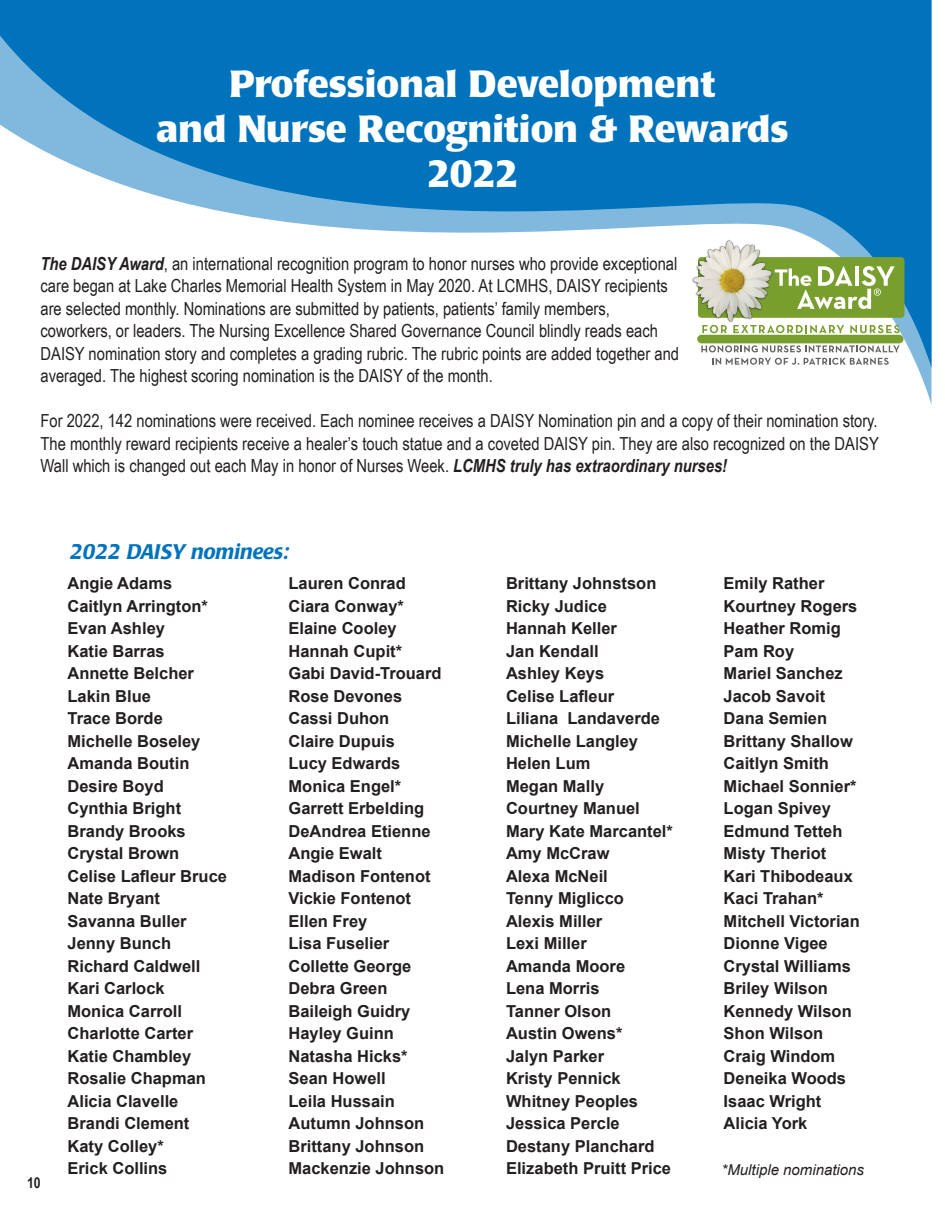
<style>
.page{position:relative;width:945px;height:1215px;background:#fff}
.page>*{position:absolute;margin:0;border:0;box-sizing:border-box;transform-origin:0 0}
.t1{font:700 37.5px "Poppl Laudatio";color:#fff}
.t2{font:italic 500 21px "Poppl Laudatio";color:#0073bc}
.t3{font:18px/22.5px "Arial Narrow";color:#231f20}
.t4{font:700 16.5px "Arial";color:#231f20}
.t5{font:italic 15px "Arial";color:#231f20}
.t6{font:700 15px "Arial Narrow";color:#231f20}
.s1{font-weight:700;font-style:italic}
</style>
<div class="page">
<svg style="left:0;top:0;width:932px;height:405px;fill:#0173bc"></svg>
<div style="left:701px;top:335px;width:198px;height:8px;background:#789e2e"></div>
<div style="left:698px;top:257px;width:206px;height:61px;background:#789e2e;border-radius:4px"></div>
<svg style="left:702px;top:325px;width:25px;height:8px"></svg>
<svg style="left:733px;top:325px;width:111px;height:8px"></svg>
<svg style="left:850px;top:325px;width:50px;height:8px"></svg>
<svg style="left:787px;top:266px;width:108px;height:43px"></svg>
<svg style="left:701px;top:345px;width:199px;height:7px"></svg>
<svg style="left:712px;top:358px;width:177px;height:7px"></svg>
<img style="left:683px;top:237px;width:104px;height:87px">
<p class="t1" style="left:229px;top:63px;width:488px">Professional Development</p>
<p class="t1" style="left:156px;top:108px;width:634px">and Nurse Recognition &amp; Rewards</p>
<p class="t1" style="left:427px;top:153px;width:92px">2022</p>
<p class="t3" style="left:40px;top:251px;width:640px"><span class="s1">The DAISY Award</span>, an international recognition program to honor nurses who provide exceptional care began at Lake Charles Memorial Health System in May 2020. At LCMHS, DAISY recipients are selected monthly. Nominations are submitted by patients, patients’ family members, coworkers, or leaders. The Nursing Excellence Shared Governance Council blindly reads each DAISY nomination story and completes a grading rubric. The rubric points are added together and averaged. The highest scoring nomination is the DAISY of the month.</p>
<p class="t3" style="left:40px;top:409px;width:840px;text-align:justify">For 2022, 142 nominations were received. Each nominee receives a DAISY Nomination pin and a copy of their nomination story.<br>The monthly reward recipients receive a healer’s touch statue and a coveted DAISY pin. They are also recognized on the DAISY Wall which is changed out each May in honor of Nurses Week. <span class="s1">LCMHS truly has extraordinary nurses!</span></p>
<p class="t6" style="left:27px;top:1172px;width:15px">10</p>
<p class="t2" style="left:70px;top:540px;width:220px">2022 DAISY nominees:</p>
<p class="t4" style="left:68px;top:572px;width:106px">Angie Adams</p>
<p class="t4" style="left:68px;top:595px;width:142px">Caitlyn Arrington*</p>
<p class="t4" style="left:68px;top:617px;width:99px">Evan Ashley</p>
<p class="t4" style="left:68px;top:640px;width:99px">Katie Barras</p>
<p class="t4" style="left:68px;top:662px;width:128px">Annette Belcher</p>
<p class="t4" style="left:68px;top:685px;width:85px">Lakin Blue</p>
<p class="t4" style="left:68px;top:707px;width:97px">Trace Borde</p>
<p class="t4" style="left:68px;top:730px;width:134px">Michelle Boseley</p>
<p class="t4" style="left:68px;top:752px;width:123px">Amanda Boutin</p>
<p class="t4" style="left:68px;top:775px;width:98px">Desire Boyd</p>
<p class="t4" style="left:68px;top:797px;width:115px">Cynthia Bright</p>
<p class="t4" style="left:68px;top:820px;width:120px">Brandy Brooks</p>
<p class="t4" style="left:68px;top:842px;width:113px">Crystal Brown</p>
<p class="t4" style="left:68px;top:865px;width:161px">Celise Lafleur Bruce</p>
<p class="t4" style="left:68px;top:887px;width:94px">Nate Bryant</p>
<p class="t4" style="left:68px;top:910px;width:121px">Savanna Buller</p>
<p class="t4" style="left:68px;top:932px;width:105px">Jenny Bunch</p>
<p class="t4" style="left:68px;top:955px;width:134px">Richard Caldwell</p>
<p class="t4" style="left:68px;top:977px;width:99px">Kari Carlock</p>
<p class="t4" style="left:68px;top:1000px;width:116px">Monica Carroll</p>
<p class="t4" style="left:68px;top:1022px;width:127px">Charlotte Carter</p>
<p class="t4" style="left:68px;top:1045px;width:125px">Katie Chambley</p>
<p class="t4" style="left:68px;top:1067px;width:140px">Rosalie Chapman</p>
<p class="t4" style="left:68px;top:1090px;width:112px">Alicia Clavelle</p>
<p class="t4" style="left:68px;top:1112px;width:123px">Brandi Clement</p>
<p class="t4" style="left:68px;top:1135px;width:98px">Katy Colley*</p>
<p class="t4" style="left:68px;top:1157px;width:101px">Erick Collins</p>
<p class="t4" style="left:289px;top:572px;width:119px">Lauren Conrad</p>
<p class="t4" style="left:289px;top:595px;width:117px">Ciara Conway*</p>
<p class="t4" style="left:289px;top:617px;width:110px">Elaine Cooley</p>
<p class="t4" style="left:289px;top:640px;width:115px">Hannah Cupit*</p>
<p class="t4" style="left:289px;top:662px;width:155px">Gabi David-Trouard</p>
<p class="t4" style="left:289px;top:685px;width:115px">Rose Devones</p>
<p class="t4" style="left:289px;top:707px;width:102px">Cassi Duhon</p>
<p class="t4" style="left:289px;top:730px;width:108px">Claire Dupuis</p>
<p class="t4" style="left:289px;top:752px;width:113px">Lucy Edwards</p>
<p class="t4" style="left:289px;top:775px;width:114px">Monica Engel*</p>
<p class="t4" style="left:289px;top:797px;width:137px">Garrett Erbelding</p>
<p class="t4" style="left:289px;top:820px;width:144px">DeAndrea Etienne</p>
<p class="t4" style="left:289px;top:842px;width:95px">Angie Ewalt</p>
<p class="t4" style="left:289px;top:865px;width:144px">Madison Fontenot</p>
<p class="t4" style="left:289px;top:887px;width:124px">Vickie Fontenot</p>
<p class="t4" style="left:289px;top:910px;width:80px">Ellen Frey</p>
<p class="t4" style="left:289px;top:932px;width:102px">Lisa Fuselier</p>
<p class="t4" style="left:289px;top:955px;width:124px">Collette George</p>
<p class="t4" style="left:289px;top:977px;width:101px">Debra Green</p>
<p class="t4" style="left:289px;top:1000px;width:123px">Baileigh Guidry</p>
<p class="t4" style="left:289px;top:1022px;width:107px">Hayley Guinn</p>
<p class="t4" style="left:289px;top:1045px;width:121px">Natasha Hicks*</p>
<p class="t4" style="left:289px;top:1067px;width:99px">Sean Howell</p>
<p class="t4" style="left:289px;top:1090px;width:108px">Leila Hussain</p>
<p class="t4" style="left:289px;top:1112px;width:137px">Autumn Johnson</p>
<p class="t4" style="left:289px;top:1135px;width:137px">Brittany Johnson</p>
<p class="t4" style="left:289px;top:1157px;width:157px">Mackenzie Johnson</p>
<p class="t4" style="left:506px;top:572px;width:152px">Brittany Johnstson</p>
<p class="t4" style="left:506px;top:595px;width:102px">Ricky Judice</p>
<p class="t4" style="left:506px;top:617px;width:112px">Hannah Keller</p>
<p class="t4" style="left:506px;top:640px;width:94px">Jan Kendall</p>
<p class="t4" style="left:506px;top:662px;width:100px">Ashley Keys</p>
<p class="t4" style="left:506px;top:685px;width:110px">Celise Lafleur</p>
<p class="t4" style="left:506px;top:707px;width:156px">Liliana Landaverde</p>
<p class="t4" style="left:506px;top:730px;width:134px">Michelle Langley</p>
<p class="t4" style="left:506px;top:752px;width:86px">Helen Lum</p>
<p class="t4" style="left:506px;top:775px;width:100px">Megan Mally</p>
<p class="t4" style="left:506px;top:797px;width:135px">Courtney Manuel</p>
<p class="t4" style="left:506px;top:820px;width:168px">Mary Kate Marcantel*</p>
<p class="t4" style="left:506px;top:842px;width:105px">Amy McCraw</p>
<p class="t4" style="left:506px;top:865px;width:103px">Alexa McNeil</p>
<p class="t4" style="left:506px;top:887px;width:119px">Tenny Miglicco</p>
<p class="t4" style="left:506px;top:910px;width:98px">Alexis Miller</p>
<p class="t4" style="left:506px;top:932px;width:82px">Lexi Miller</p>
<p class="t4" style="left:506px;top:955px;width:121px">Amanda Moore</p>
<p class="t4" style="left:506px;top:977px;width:95px">Lena Morris</p>
<p class="t4" style="left:506px;top:1000px;width:107px">Tanner Olson</p>
<p class="t4" style="left:506px;top:1022px;width:118px">Austin Owens*</p>
<p class="t4" style="left:506px;top:1045px;width:100px">Jalyn Parker</p>
<p class="t4" style="left:506px;top:1067px;width:116px">Kristy Pennick</p>
<p class="t4" style="left:506px;top:1090px;width:134px">Whitney Peoples</p>
<p class="t4" style="left:506px;top:1112px;width:115px">Jessica Percle</p>
<p class="t4" style="left:506px;top:1135px;width:150px">Destany Planchard</p>
<p class="t4" style="left:506px;top:1157px;width:167px">Elizabeth Pruitt Price</p>
<p class="t5" style="left:722px;top:1160px;width:144px">*Multiple nominations</p>
<p class="t4" style="left:724px;top:572px;width:102px">Emily Rather</p>
<p class="t4" style="left:724px;top:595px;width:135px">Kourtney Rogers</p>
<p class="t4" style="left:724px;top:617px;width:119px">Heather Romig</p>
<p class="t4" style="left:724px;top:640px;width:72px">Pam Roy</p>
<p class="t4" style="left:724px;top:662px;width:121px">Mariel Sanchez</p>
<p class="t4" style="left:724px;top:685px;width:103px">Jacob Savoit</p>
<p class="t4" style="left:724px;top:707px;width:105px">Dana Semien</p>
<p class="t4" style="left:724px;top:730px;width:131px">Brittany Shallow</p>
<p class="t4" style="left:724px;top:752px;width:107px">Caitlyn Smith</p>
<p class="t4" style="left:724px;top:775px;width:134px">Michael Sonnier*</p>
<p class="t4" style="left:724px;top:797px;width:109px">Logan Spivey</p>
<p class="t4" style="left:724px;top:820px;width:120px">Edmund Tetteh</p>
<p class="t4" style="left:724px;top:842px;width:104px">Misty Theriot</p>
<p class="t4" style="left:724px;top:865px;width:131px">Kari Thibodeaux</p>
<p class="t4" style="left:724px;top:887px;width:101px">Kaci Trahan*</p>
<p class="t4" style="left:724px;top:910px;width:138px">Mitchell Victorian</p>
<p class="t4" style="left:724px;top:932px;width:106px">Dionne Vigee</p>
<p class="t4" style="left:724px;top:955px;width:129px">Crystal Williams</p>
<p class="t4" style="left:724px;top:977px;width:106px">Briley Wilson</p>
<p class="t4" style="left:724px;top:1000px;width:130px">Kennedy Wilson</p>
<p class="t4" style="left:724px;top:1022px;width:101px">Shon Wilson</p>
<p class="t4" style="left:724px;top:1045px;width:113px">Craig Windom</p>
<p class="t4" style="left:724px;top:1067px;width:124px">Deneika Woods</p>
<p class="t4" style="left:724px;top:1090px;width:99px">Isaac Wright</p>
<p class="t4" style="left:724px;top:1112px;width:85px">Alicia York</p>
</div>
